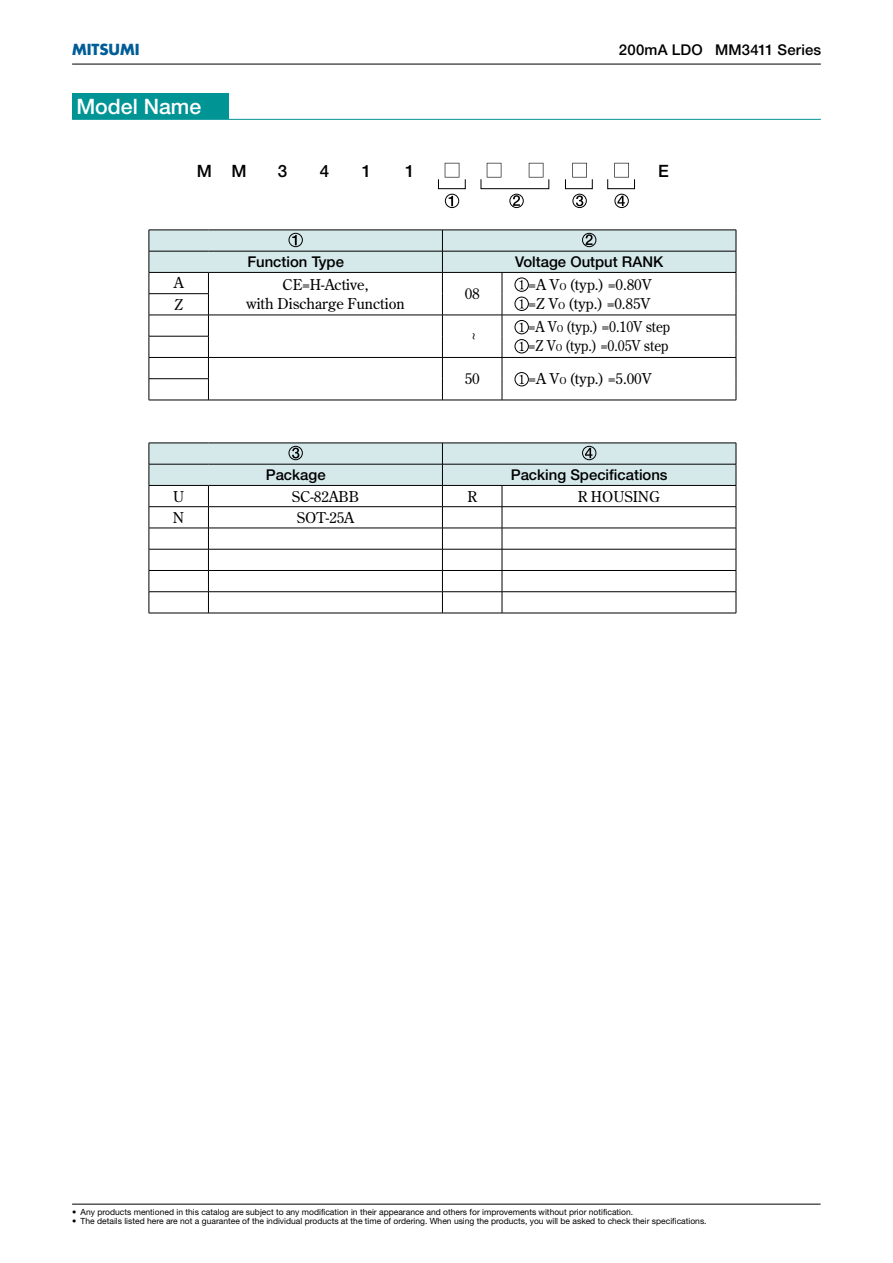
<style>
.page{position:relative;width:893px;height:1263px;background:#fff}
.page>*{position:absolute;margin:0;border:0;box-sizing:border-box;transform-origin:0 0}
.t1{font:500 21.3px "Helvetica Neue";color:#fff}
.t2{font:500 16.95px "Helvetica Neue";color:#000}
.t3{font:14.85px/19.2px "Century Old Style";color:#000;text-align:center}
.t4{font:500 14.85px "Helvetica Neue";color:#000}
.t5{font:14.85px/19.2px "Century Old Style";color:#000;scale:.92 1}
.t6{font:700 14.85px "Futura";color:#005d97}
.t7{font:8.55px "Helvetica Neue";color:#000}
.s1{font-size:9.6px}
</style>
<div class="page">
<hr style="left:72px;top:1204px;width:748px;height:1px;background:#000">
<hr style="left:72px;top:64px;width:748px;height:1px;background:#000">
<svg style="left:444px;top:163px;width:15px;height:14px"></svg>
<svg style="left:486px;top:163px;width:15px;height:14px"></svg>
<svg style="left:528px;top:163px;width:15px;height:14px"></svg>
<svg style="left:572px;top:163px;width:15px;height:14px"></svg>
<svg style="left:614px;top:163px;width:15px;height:14px"></svg>
<svg style="left:448px;top:196px;width:5px;height:10px"></svg>
<div style="left:445px;top:194px;width:14px;height:14px;border:1px solid #000;border-radius:50%"></div>
<div style="left:509px;top:194px;width:14px;height:14px;border:1px solid #000;border-radius:50%"></div>
<svg style="left:513px;top:195px;width:7px;height:11px"></svg>
<div style="left:572px;top:194px;width:14px;height:14px;border:1px solid #000;border-radius:50%"></div>
<svg style="left:576px;top:195px;width:7px;height:11px"></svg>
<div style="left:614px;top:194px;width:14px;height:14px;border:1px solid #000;border-radius:50%"></div>
<svg style="left:617px;top:196px;width:8px;height:10px"></svg>
<div style="left:480px;top:179px;width:69px;height:10px;border:1px solid #000"></div>
<div style="left:438px;top:179px;width:27px;height:10px;border:1px solid #000"></div>
<div style="left:565px;top:179px;width:27px;height:10px;border:1px solid #000"></div>
<div style="left:607px;top:179px;width:27px;height:10px;border:1px solid #000"></div>
<div style="left:72px;top:94px;width:156px;height:25px;background:#009495"></div>
<hr style="left:72px;top:119px;width:748px;height:1px;background:#009495">
<hr style="left:149px;top:400px;width:587px;height:1px;background:#000">
<svg style="left:149px;top:230px;width:587px;height:170px"></svg>
<hr style="left:149px;top:613px;width:587px;height:1px;background:#000">
<svg style="left:149px;top:443px;width:587px;height:170px"></svg>
<h3 class="t6" style="left:72px;top:43px;width:69px">MITSUMI</h3>
<h3 class="t4" style="left:619px;top:45px;width:204px">200mA LDO MM3411 Series</h3>
<h1 class="t1" style="left:76px;top:99px;width:126px">Model Name</h1>
<h2 class="t2" style="left:197px;top:165px;width:51px">M M</h2>
<h2 class="t2" style="left:278px;top:165px;width:11px">3</h2>
<h2 class="t2" style="left:320px;top:165px;width:11px">4</h2>
<h2 class="t2" style="left:362px;top:165px;width:11px">1</h2>
<h2 class="t2" style="left:405px;top:165px;width:11px">1</h2>
<h2 class="t2" style="left:658px;top:165px;width:12px">E</h2>
<h3 class="t4" style="left:247px;top:257px;width:98px">Function Type</h3>
<h3 class="t4" style="left:515px;top:257px;width:150px">Voltage Output RANK</h3>
<h3 class="t3" style="left:174px;top:275px;width:11px">A</h3>
<h3 class="t3" style="left:246px;top:276px;width:160px">CE=H-Active,<br>with Discharge Function</h3>
<h3 class="t3" style="left:465px;top:285px;width:16px">08</h3>
<h3 class="t3" style="left:528px;top:276px;width:124px">=A V<span class="s1">O</span> (typ.) =0.80V</h3>
<h3 class="t3" style="left:174px;top:296px;width:10px">Z</h3>
<h3 class="t3" style="left:528px;top:295px;width:123px">=Z V<span class="s1">O</span> (typ.) =0.85V</h3>
<h3 class="t3" style="left:464px;top:340px;width:9px;rotate:-90deg">~</h3>
<h3 class="t5" style="left:528px;top:318px;width:155px">=A V<span class="s1">O</span> (typ.) =0.10V step =Z V<span class="s1">O</span> (typ.) =0.05V step</h3>
<h3 class="t3" style="left:465px;top:370px;width:16px">50</h3>
<h3 class="t3" style="left:528px;top:370px;width:124px">=A V<span class="s1">O</span> (typ.) =5.00V</h3>
<h3 class="t4" style="left:266px;top:470px;width:61px">Package</h3>
<h3 class="t4" style="left:510px;top:470px;width:158px">Packing Specifications</h3>
<h3 class="t3" style="left:173px;top:488px;width:12px">U</h3>
<h3 class="t3" style="left:292px;top:488px;width:69px">SC-82ABB</h3>
<h3 class="t3" style="left:467px;top:488px;width:11px">R</h3>
<h3 class="t3" style="left:577px;top:488px;width:84px">R HOUSING</h3>
<h3 class="t3" style="left:173px;top:509px;width:13px">N</h3>
<h3 class="t3" style="left:297px;top:509px;width:59px">SOT-25A</h3>
<p class="t7" style="left:72px;top:1209px;width:562px">• Any products mentioned in this catalog are subject to any modification in their appearance and others for improvements without prior notification.</p>
<p class="t7" style="left:72px;top:1218px;width:636px">• The details listed here are not a guarantee of the individual products at the time of ordering. When using the products, you will be asked to check their specifications.</p>
</div>
